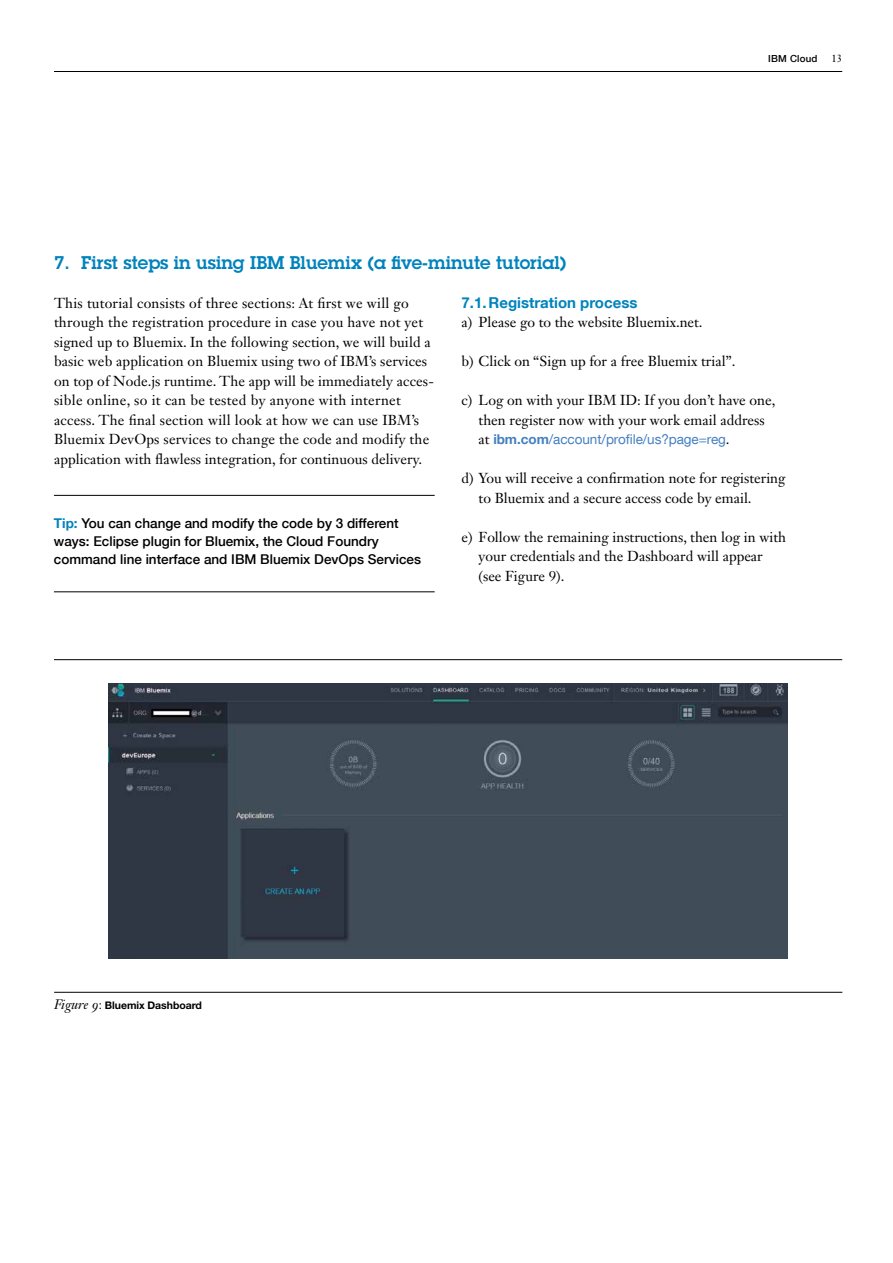
<style>
.page{position:relative;width:893px;height:1263px;background:#fff}
.page>*{position:absolute;margin:0;border:0;box-sizing:border-box;transform-origin:0 0}
.t1{font:600 18px "Lubalin Graph Std";color:#0083bd}
.t2{font:700 15px "Helvetica Neue LT Com";color:#0083bd}
.t3{font:14.25px/19.5px "Janson Text LT Std";letter-spacing:.005em;color:#000}
.t4{font:500 13.5px/18px "Helvetica Neue LT Com";color:#000}
.t5{font:13.5px "Helvetica Neue LT Com";letter-spacing:-.005em;color:#437fc1}
.t6{font:700 10.5px "Helvetica Neue LT Pro";letter-spacing:-.005em;color:#000}
.t7{font:10.5px "Janson Text LT Std";color:#000}
.t8{font:500 9.75px "Helvetica Neue LT Com";letter-spacing:.02em;color:#000}
.s1{font-family:"Janson Text LT Std";font-size:14.25px;color:#000}
.s2{font-weight:700}
.s3{font-weight:700;color:#0083bd}
.s4{font-family:"Janson Text LT Std";font-weight:400;font-style:italic;font-size:13.5px}
.s5{font-family:"Helvetica Neue LT Com";font-weight:400;font-size:11.25px}
</style>
<div class="page">
<hr style="left:54px;top:71px;width:788px;height:1px;background:#000">
<img style="left:109px;top:683px;width:679px;height:276px">
<hr style="left:54px;top:659px;width:788px;height:1px;background:#000">
<hr style="left:54px;top:992px;width:788px;height:1px;background:#000">
<hr style="left:54px;top:495px;width:381px;height:1px;background:#000">
<hr style="left:54px;top:591px;width:381px;height:1px;background:#000">
<p class="t1" style="left:54px;top:250px;width:514px">7. First steps in using IBM Bluemix (a five-minute tutorial)</p>
<p class="t8" style="left:768px;top:53px;width:51px">IBM Cloud</p>
<p class="t7" style="left:831px;top:52px;width:12px">13</p>
<p class="t3" style="left:54px;top:293px;width:381px">This tutorial consists of three sections: At first we will go through the registration procedure in case you have not yet signed up to Bluemix. In the following section, we will build a basic web application on Bluemix using two of IBM’s services on top of Node.js runtime. The app will be immediately acces&shy;sible online, so it can be tested by anyone with internet access. The final section will look at how we can use IBM’s Bluemix DevOps services to change the code and modify the application with flawless integration, for continuous delivery.</p>
<p class="t2" style="left:462px;top:293px;width:177px">7.1.Registration process</p>
<p class="t3" style="left:462px;top:312px;width:243px">a) Please go to the website Bluemix.net.</p>
<p class="t3" style="left:462px;top:351px;width:276px">b) Click on “Sign up for a free Bluemix trial”.</p>
<p class="t3" style="left:462px;top:390px;width:315px;text-align:center">c) Log on with your IBM ID: If you don’t have one, then register now with your work email address</p>
<p class="t5" style="left:479px;top:431px;width:252px"><span class="s1">at</span> <span class="s2">ibm.com</span>/account/profile/us?page=reg<span class="s1">.</span></p>
<p class="t3" style="left:479px;top:468px;width:308px;text-indent:-17px">d) You will receive a confirmation note for registering to Bluemix and a secure access code by email.</p>
<p class="t3" style="left:479px;top:527px;width:309px;text-indent:-17px">e) Follow the remaining instructions, then log in with your credentials and the Dashboard will appear (see Figure 9).</p>
<p class="t4" style="left:54px;top:514px;width:369px"><span class="s3">Tip:</span> You can change and modify the code by 3 different ways: Eclipse plugin for Bluemix, the Cloud Foundry command line interface and IBM Bluemix DevOps Services</p>
<p class="t6" style="left:54px;top:998px;width:149px"><span class="s4">Figure 9</span><span class="s5">:</span> Bluemix Dashboard</p>
</div>
